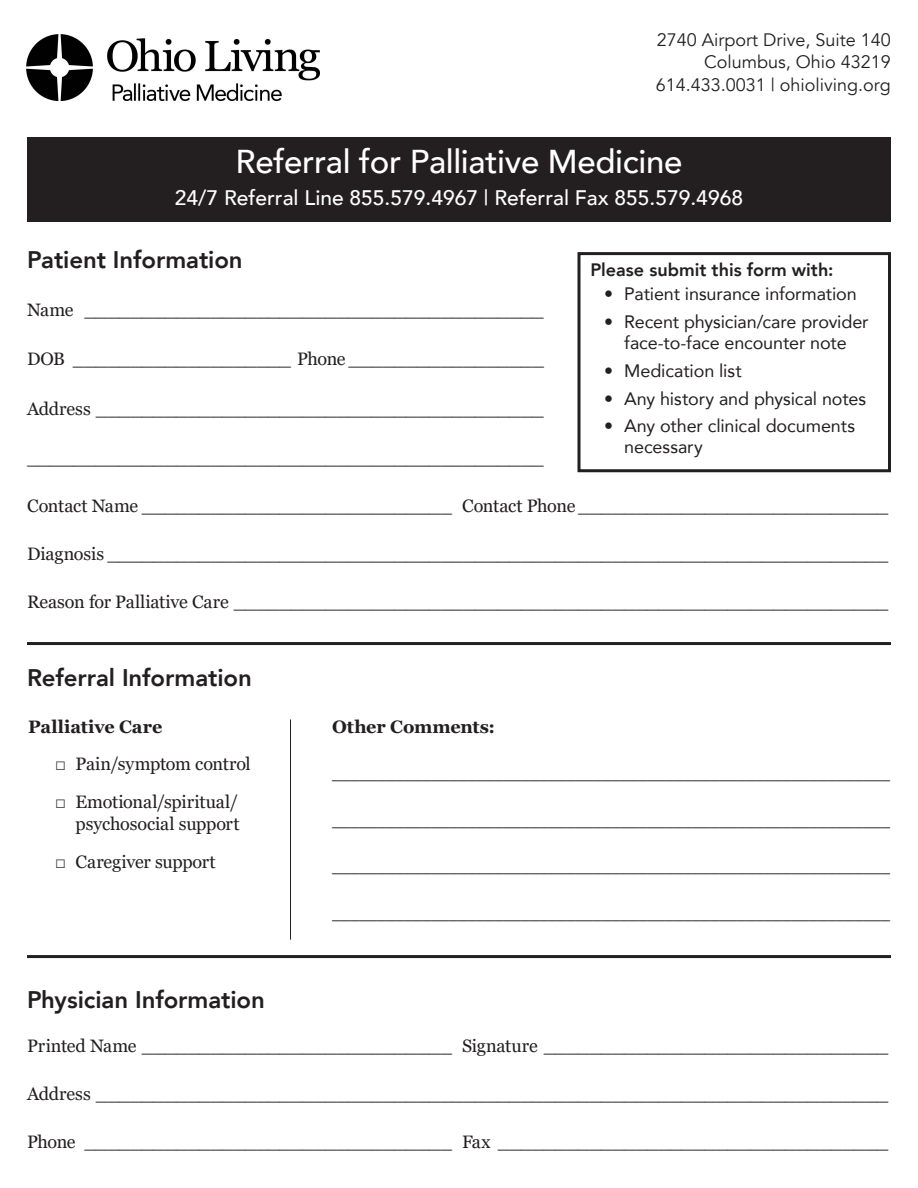
<style>
.page{position:relative;width:918px;height:1188px;background:#fff}
.page>*{position:absolute;margin:0;border:0;box-sizing:border-box;transform-origin:0 0}
.t1{font:500 33px "Avenir";letter-spacing:-.01em;color:#fff}
.t2{font:800 24px "Avenir";letter-spacing:-.005em;color:#231f20}
.t3{font:500 21px "Avenir";color:#fff}
.Patient_Information{font:18px/22.5px "Georgia Pro";letter-spacing:-.01em;color:#231f20;text-align:right}
.t4{font:18px "Minion Pro";color:#231f20}
.t5{font:18px/21px "Avenir";letter-spacing:-.005em;color:#231f20;text-align:center}
.t6{font:18px/23px "Avenir";color:#231f20;text-align:right}
.Home_Health_Bullets{font:700 18px "Georgia Pro";color:#231f20}
.t7{font:800 18px "Avenir";color:#231f20}
</style>
<div class="page">
<div style="left:578px;top:252px;width:313px;height:220px;border:3px solid #231f20"></div>
<div style="left:27px;top:137px;width:864px;height:85px;background:#231f20"></div>
<hr style="left:27px;top:642px;width:864px;height:3px;background:#231f20">
<hr style="left:27px;top:955px;width:864px;height:3px;background:#231f20">
<hr style="left:290px;top:720px;width:1px;height:220px;background:#231f20">
<img style="left:27px;top:35px;width:292px;height:67px">
<p class="t6" style="left:656px;top:28px;width:237px">2740 Airport Drive, Suite 140<br>Columbus, Ohio 43219<br>614.433.0031 | ohioliving.org</p>
<p class="t1" style="left:236px;top:133px;width:448px">Referral for Palliative Medicine</p>
<p class="t3" style="left:175px;top:180px;width:570px">24/7 Referral Line 855.579.4967 | Referral Fax 855.579.4968</p>
<p class="t2" style="left:27px;top:237px;width:217px">Patient Information</p>
<p class="Patient_Information" style="left:27px;top:299px;width:518px">Name ________________________________________</p>
<p class="Patient_Information" style="left:27px;top:348px;width:518px">DOB ___________________ Phone _________________</p>
<p class="Patient_Information" style="left:27px;top:398px;width:518px">Address _______________________________________</p>
<p class="t7" style="left:591px;top:254px;width:244px">Please submit this form with:</p>
<p class="t5" style="left:604px;top:283px;width:254px">• Patient insurance information</p>
<p class="t5" style="left:604px;top:311px;width:266px">• Recent physician/care provider face-to-face encounter note</p>
<p class="t5" style="left:604px;top:360px;width:139px">• Medication list</p>
<p class="t5" style="left:604px;top:387px;width:264px">• Any history and physical notes</p>
<p class="t5" style="left:624px;top:415px;width:232px;text-align:left;text-indent:-20px">• Any other clinical documents necessary</p>
<p class="Patient_Information" style="left:27px;top:447px;width:518px">_____________________________________________</p>
<p class="Patient_Information" style="left:27px;top:495px;width:863px">Contact Name ___________________________ Contact Phone ___________________________</p>
<p class="Patient_Information" style="left:27px;top:543px;width:863px">Diagnosis ____________________________________________________________________</p>
<p class="Patient_Information" style="left:27px;top:591px;width:863px">Reason for Palliative Care _________________________________________________________</p>
<p class="t2" style="left:27px;top:656px;width:226px">Referral Information</p>
<p class="Home_Health_Bullets" style="left:28px;top:716px;width:136px">Palliative Care</p>
<p class="Patient_Information" style="left:55px;top:754px;width:197px">□ Pain/symptom control</p>
<p class="Patient_Information" style="left:55px;top:791px;width:186px">□ Emotional/spiritual/ psychosocial support</p>
<p class="Patient_Information" style="left:55px;top:851px;width:162px">□ Caregiver support</p>
<p class="Home_Health_Bullets" style="left:332px;top:716px;width:165px">Other Comments:</p>
<p class="t4" style="left:332px;top:762px;width:559px">______________________________________________________________</p>
<p class="t4" style="left:332px;top:808px;width:559px">______________________________________________________________</p>
<p class="t4" style="left:332px;top:855px;width:559px">______________________________________________________________</p>
<p class="t4" style="left:332px;top:901px;width:559px">______________________________________________________________</p>
<p class="t2" style="left:27px;top:978px;width:239px">Physician Information</p>
<p class="Patient_Information" style="left:27px;top:1035px;width:863px">Printed Name ___________________________ Signature ______________________________</p>
<p class="Patient_Information" style="left:27px;top:1083px;width:863px">Address _____________________________________________________________________</p>
<p class="Patient_Information" style="left:27px;top:1131px;width:863px">Phone ________________________________ Fax __________________________________</p>
</div>
